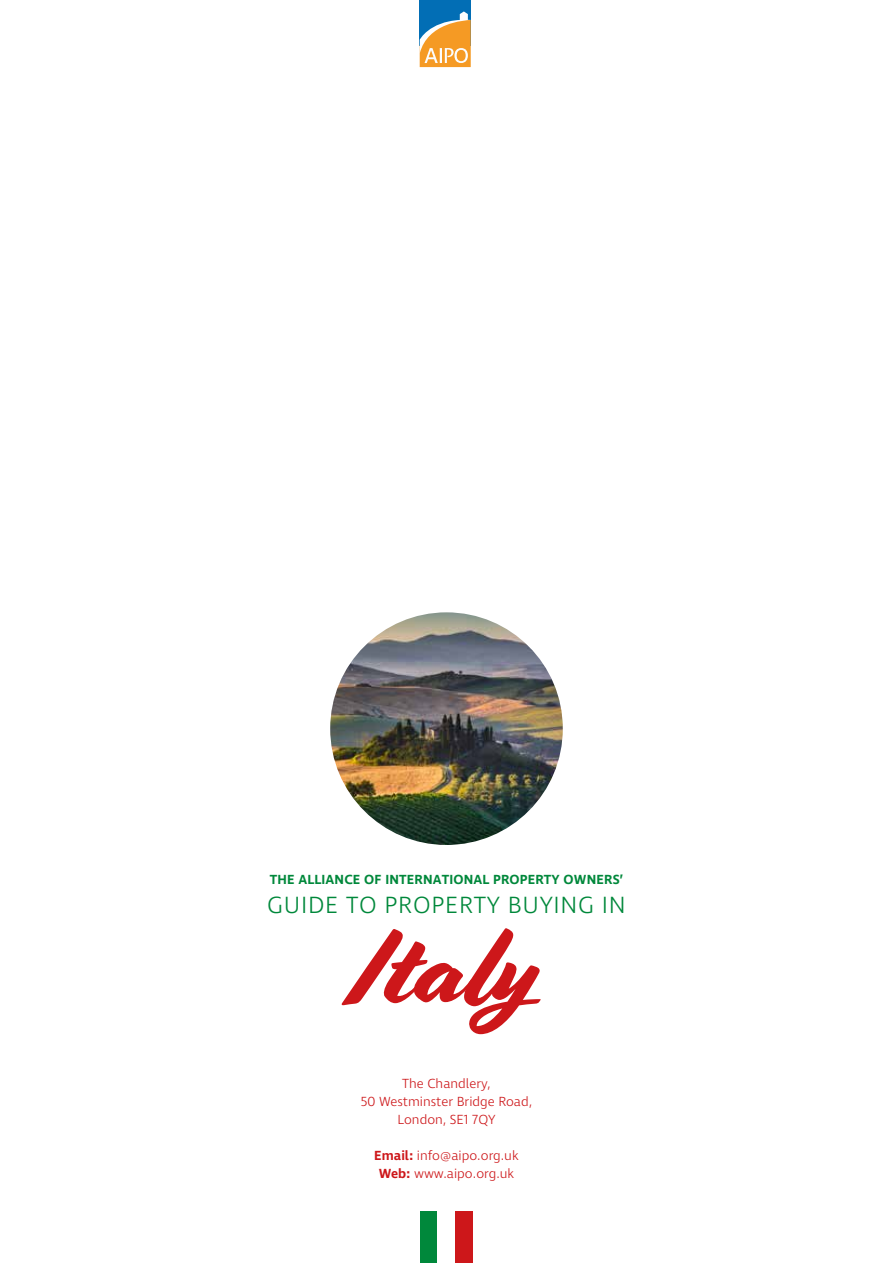
<style>
.page{position:relative;width:893px;height:1263px;background:#fff}
.page>*{position:absolute;margin:0;border:0;box-sizing:border-box;transform-origin:0 0}
.t1{font:105px "Cortado";color:#cd171a}
.t2{font:300 24px "Ingra";letter-spacing:.03em;color:#00883b}
.t3{font:300 13.5px/18px "Ingra";color:#cd171a;text-align:center}
.t4{font:600 13.5px "Ingra";letter-spacing:.01em;color:#00883b}
.s1{font-weight:600}
</style>
<div class="page">
<div style="left:420px;top:0;width:51px;height:46px;background:#026eb5"></div>
<svg style="left:420px;top:11px;width:51px;height:56px"></svg>
<div style="left:421px;top:1212px;width:17px;height:51px;background:#00883b"></div>
<div style="left:455px;top:1212px;width:17px;height:51px;background:#cd171a"></div>
<img style="left:330px;top:612px;width:233px;height:233px;border-radius:116px">
<p class="t4" style="left:270px;top:871px;width:355px">THE ALLIANCE OF INTERNATIONAL PROPERTY OWNERS’</p>
<h2 class="t2" style="left:267px;top:890px;width:360px">GUIDE TO PROPERTY BUYING IN</h2>
<h1 class="t1" style="left:351px;top:907px;width:193px">Italy</h1>
<p class="t3" style="left:361px;top:1075px;width:173px">The Chandlery,<br>50 Westminster Bridge Road,<br>London, SE1 7QY</p>
<p class="t3" style="left:374px;top:1147px;width:146px"><span class="s1">Email:</span> info@aipo.org.uk<br><span class="s1">Web:</span> www.aipo.org.uk</p>
</div>
